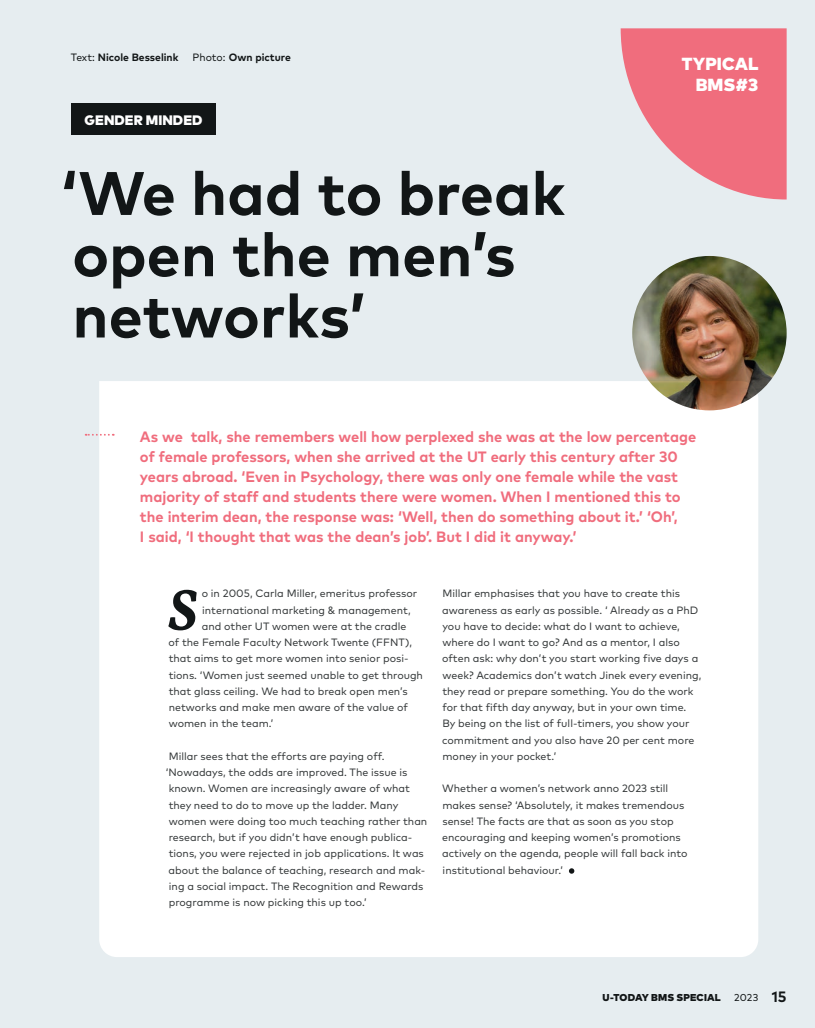
<style>
.page{position:relative;width:815px;height:1028px;background:#e6edf0}
.page>*{position:absolute;margin:0;border:0;box-sizing:border-box;transform-origin:0 0}
.t1{font:700 61.25px/61.2px "Mark Pro";color:#121617}
.t2{font:italic 700 58.5px "Vollkorn";color:#121617}
.t3{font:900 17.5px/20.9px "Mark Pro";letter-spacing:.005em;color:#fff;text-align:right}
.t4{font:700 15px/20px "Mark Pro";color:#f06d7d}
.t5{font:900 13.75px "Mark Pro";letter-spacing:.005em;color:#fff}
.t6{font:10.62px/16.2px "Mark Pro";color:#343839}
.t7{font:700 10.62px "Mark Pro";color:#121617}
.t8{font:900 10px "Mark Pro";letter-spacing:.015em;color:#121617}
.t9{font:10px "Mark Pro";color:#121617}
.s1{font-weight:400}
.s2{font-weight:700;font-size:15px}
</style>
<div class="page">
<div style="left:99px;top:381px;width:659px;height:576px;background:#fff"></div>
<svg style="left:86px;top:434px;width:28px;height:2px"></svg>
<svg style="left:569px;top:868px;width:5px;height:5px"></svg>
<div style="left:71px;top:103px;width:145px;height:32px;background:#121617"></div>
<svg style="left:621px;top:28px;width:166px;height:171px"></svg>
<img style="left:632px;top:256px;width:155px;height:154px;border-radius:77px">
<p class="t7" style="left:71px;top:49px;width:109px"><span class="s1">Text:</span> Nicole Besselink</p>
<p class="t7" style="left:193px;top:49px;width:100px"><span class="s1">Photo:</span> Own picture</p>
<h3 class="t3" style="left:682px;top:52px;width:78px">TYPICAL<br>BMS#3</h3>
<p class="t5" style="left:85px;top:109px;width:119px">GENDER MINDED</p>
<h1 class="t1" style="left:61px;top:157px;width:505px">‘We had to break open the men’s networks’</h1>
<p class="t4" style="left:140px;top:425px;width:558px">As we talk, she remembers well how perplexed she was at the low percentage of female professors, when she arrived at the UT early this century after 30 years abroad. ‘Even in Psychology, there was only one female while the vast majority of staff and students there were women. When I mentioned this to the interim dean, the response was: ‘Well, then do something about it.’ ‘Oh’,<br>I said, ‘I thought that was the dean’s job’. But I did it anyway.’</p>
<h2 class="t2" style="left:168px;top:565px;width:30px">S</h2>
<p class="t6" style="left:202px;top:584px;width:217px">o in 2005, Carla Miller, emeritus professor</p>
<p class="t6" style="left:202px;top:601px;width:210px">international marketing &amp; management,</p>
<p class="t6" style="left:202px;top:617px;width:206px">and other UT women were at the cradle</p>
<p class="t6" style="left:168px;top:633px;width:245px">of the Female Faculty Network Twente (FFNT),</p>
<p class="t6" style="left:169px;top:649px;width:242px">that aims to get more women into senior posi-</p>
<p class="t6" style="left:169px;top:666px;width:256px">tions. ‘Women just seemed unable to get through</p>
<p class="t6" style="left:169px;top:682px;width:241px">that glass ceiling. We had to break open men’s</p>
<p class="t6" style="left:169px;top:698px;width:241px">networks and make men aware of the value of</p>
<p class="t6" style="left:169px;top:714px;width:106px">women in the team.’</p>
<p class="t6" style="left:166px;top:747px;width:263px">Millar sees that the efforts are paying off. ‘Nowadays, the odds are improved. The issue is known. Women are increasingly aware of what they need to do to move up the ladder. Many women were doing too much teaching rather than research, but if you didn’t have enough publica&shy;tions, you were rejected in job applications. It was about the balance of teaching, research and mak&shy;ing a social impact. The Recognition and Rewards programme is now picking this up too.’</p>
<p class="t6" style="left:442px;top:584px;width:261px">Millar emphasises that you have to create this awareness as early as possible. ‘ Already as a PhD you have to decide: what do I want to achieve, where do I want to go? And as a mentor, I also often ask: why don’t you start working five days a week? Academics don’t watch Jinek every evening, they read or prepare something. You do the work for that fifth day anyway, but in your own time.<br>By being on the list of full-timers, you show your commitment and you also have 20 per cent more money in your pocket.’</p>
<p class="t6" style="left:442px;top:779px;width:247px">Whether a women’s network anno 2023 still makes sense? ‘Absolutely, it makes tremendous sense! The facts are that as soon as you stop encouraging and keeping women’s promotions actively on the agenda, people will fall back into institutional behaviour.’</p>
<p class="t8" style="left:603px;top:989px;width:120px">U-TODAY BMS SPECIAL</p>
<p class="t9" style="left:734px;top:990px;width:54px">2023 <span class="s2">15</span></p>
</div>
